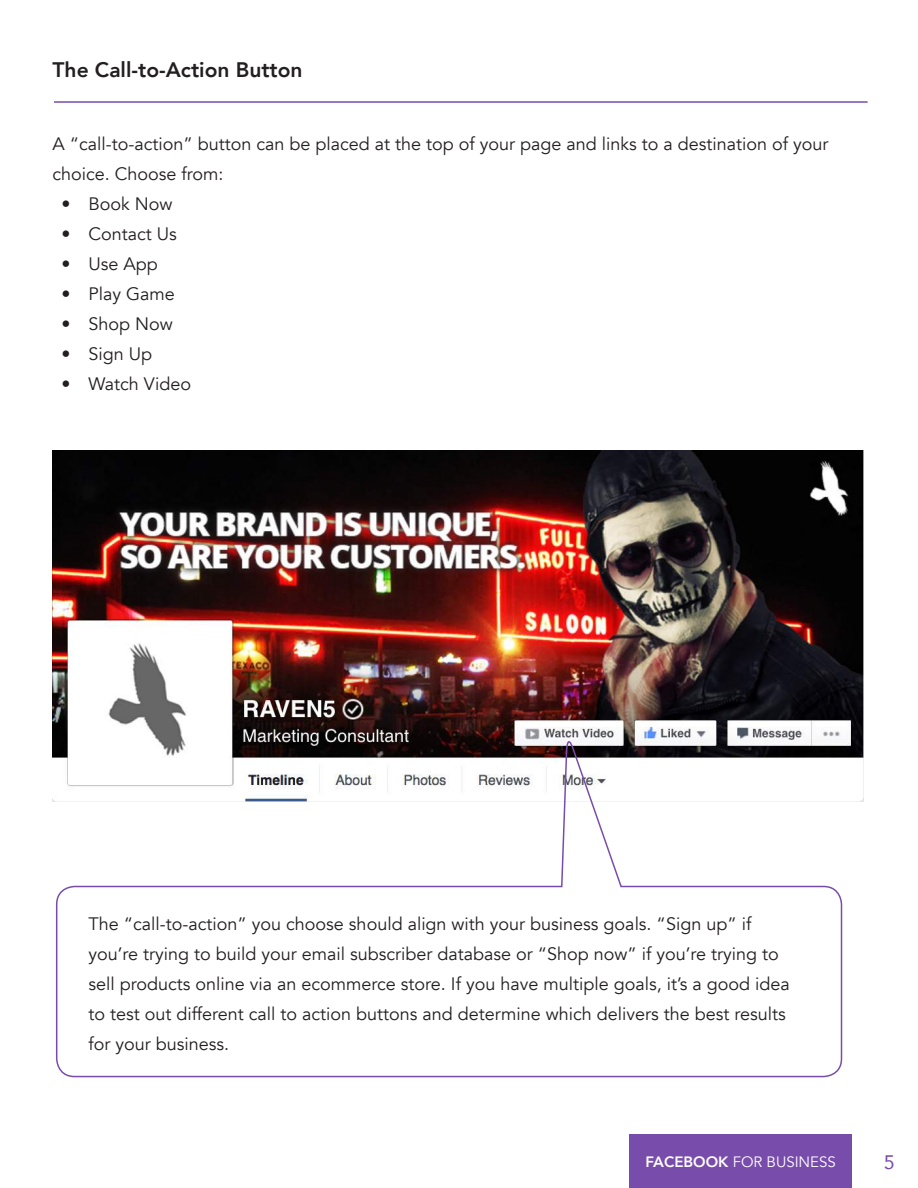
<style>
.page{position:relative;width:918px;height:1188px;background:#fff}
.page>*{position:absolute;margin:0;border:0;box-sizing:border-box;transform-origin:0 0}
.t1{font:800 21px "Avenir";color:#231f20}
.t2{font:19.5px "Avenir";color:#784cab}
.t3{font:18px/30px "Avenir";color:#231f20}
.t4{font:15px "Avenir";color:#fff}
.s1{font-weight:800}
</style>
<div class="page">
<div style="left:629px;top:1134px;width:223px;height:53px;background:#784cab"></div>
<hr style="left:54px;top:101px;width:814px;height:2px;background:#784cab">
<img style="left:53px;top:450px;width:811px;height:352px">
<svg style="left:55px;top:666px;width:788px;height:412px"></svg>
<p class="t1" style="left:53px;top:53px;width:252px">The Call-to-Action Button</p>
<p class="t3" style="left:53px;top:129px;width:778px">A “call-to-action” button can be placed at the top of your page and links to a destination of your choice. Choose from:</p>
<p class="t3" style="left:62px;top:189px;width:113px">• Book Now</p>
<p class="t3" style="left:62px;top:219px;width:117px">• Contact Us</p>
<p class="t3" style="left:62px;top:249px;width:98px">• Use App</p>
<p class="t3" style="left:62px;top:279px;width:115px">• Play Game</p>
<p class="t3" style="left:62px;top:309px;width:113px">• Shop Now</p>
<p class="t3" style="left:62px;top:339px;width:92px">• Sign Up</p>
<p class="t3" style="left:62px;top:369px;width:131px">• Watch Video</p>
<p class="t3" style="left:89px;top:909px;width:703px">The “call-to-action” you choose should align with your business goals. “Sign up” if you’re trying to build your email subscriber database or “Shop now” if you’re trying to sell products online via an ecommerce store. If you have multiple goals, it’s a good idea to test out different call to action buttons and determine which delivers the best results for your business.</p>
<p class="t4" style="left:645px;top:1153px;width:192px"><span class="s1">FACEBOOK</span> FOR BUSINESS</p>
<p class="t2" style="left:884px;top:1146px;width:12px">5</p>
</div>
